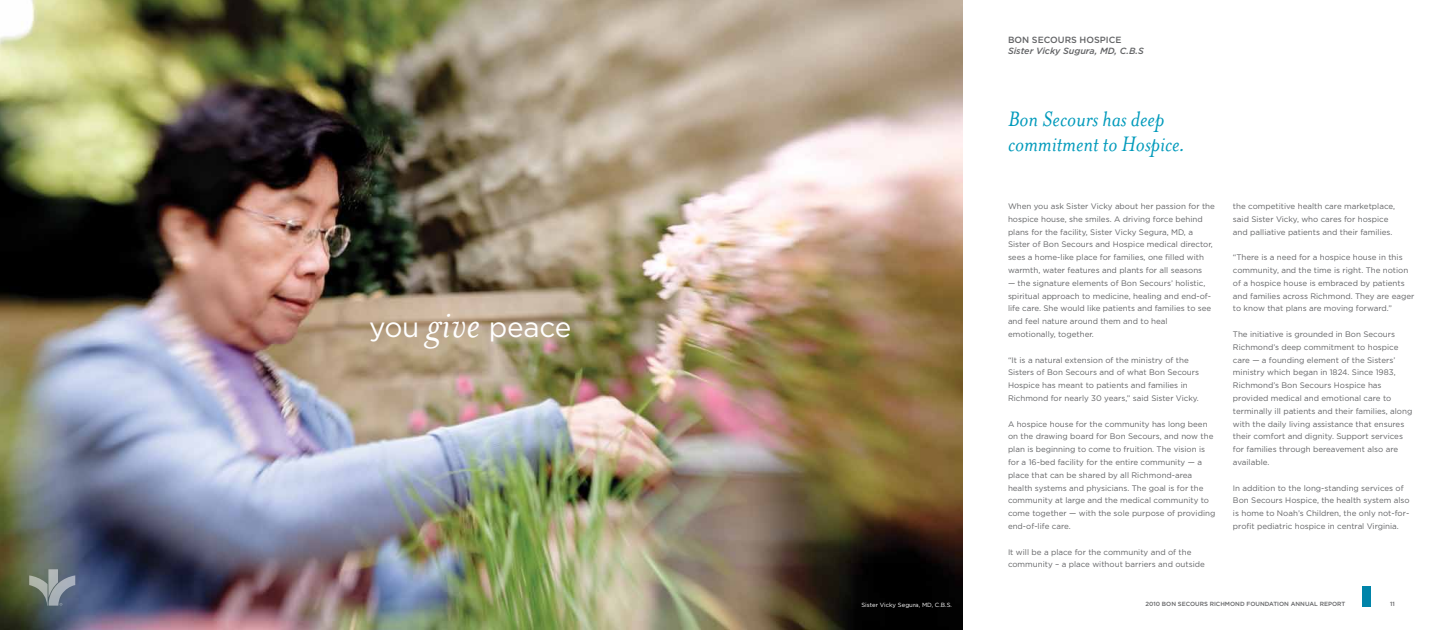
<style>
.page{position:relative;width:1440px;height:630px;background:#fff}
.page>*{position:absolute;margin:0;border:0;box-sizing:border-box;transform-origin:0 0}
.t1{font:28px "Gotham";letter-spacing:-.01em;color:#fff}
.t2{font:italic 24px/25px "Mrs Eaves";color:#009abb}
.t3{font:italic 500 9px "Gotham";color:#636466}
.t4{font:500 9px "Gotham";color:#636466}
.t5{font:8px/12.8px "Gotham";color:#636466}
.t6{font:500 6px "Gotham";color:#636466}
.t7{font:6px "Gotham";color:#fff}
.s1{font-family:"Mrs Eaves";font-style:italic;font-size:44px}
</style>
<div class="page">
<img style="left:0;top:0;width:963px;height:630px">
<svg style="left:29px;top:569px;width:46px;height:37px;background:#7d8889"></svg>
<div style="left:1363px;top:586px;width:8px;height:20px;background:#0084a9"></div>
<h1 class="t1" style="left:369px;top:309px;width:204px">you <span class="s1">give</span> peace</h1>
<p class="t7" style="left:861px;top:601px;width:92px">Sister Vicky Segura, MD, C.B.S.</p>
<p class="t4" style="left:1008px;top:34px;width:115px">BON SECOURS HOSPICE</p>
<p class="t3" style="left:1008px;top:45px;width:137px">Sister Vicky Sugura, MD, C.B.S</p>
<h2 class="t2" style="left:1008px;top:106px;width:179px">Bon Secours has deep commitment to Hospice.</h2>
<p class="t5" style="left:1008px;top:200px;width:208px">When you ask Sister Vicky about her passion for the hospice house, she smiles. A driving force behind plans for the facility, Sister Vicky Segura, MD, a Sister of Bon Secours and Hospice medical director, sees a home-like place for families, one filled with warmth, water features and plants for all seasons</p>
<p class="t5" style="left:1008px;top:276px;width:205px">— the signature elements of Bon Secours’ holistic, spiritual approach to medicine, healing and end-of&shy;life care. She would like patients and families to see and feel nature around them and to heal emotionally, together.</p>
<p class="t5" style="left:1008px;top:353px;width:193px">“It is a natural extension of the ministry of the Sisters of Bon Secours and of what Bon Secours Hospice has meant to patients and families in Richmond for nearly 30 years,” said Sister Vicky.</p>
<p class="t5" style="left:1008px;top:417px;width:209px">A hospice house for the community has long been on the drawing board for Bon Secours, and now the plan is beginning to come to fruition. The vision is for a 16-bed facility for the entire community — a place that can be shared by all Richmond-area health systems and physicians. The goal is for the community at large and the medical community to come together — with the sole purpose of providing end-of-life care.</p>
<p class="t5" style="left:1008px;top:545px;width:198px">It will be a place for the community and of the community – a place without barriers and outside</p>
<p class="t6" style="left:1145px;top:600px;width:201px">2010 BON SECOURS RICHMOND FOUNDATION ANNUAL REPORT</p>
<p class="t6" style="left:1390px;top:600px;width:6px">11</p>
<p class="t5" style="left:1233px;top:200px;width:164px">the competitive health care marketplace, said Sister Vicky, who cares for hospice and palliative patients and their families.</p>
<p class="t5" style="left:1233px;top:251px;width:183px">“There is a need for a hospice house in this community, and the time is right. The notion of a hospice house is embraced by patients and families across Richmond. They are eager to know that plans are moving forward.”</p>
<p class="t5" style="left:1233px;top:328px;width:181px">The initiative is grounded in Bon Secours Richmond’s deep commitment to hospice care — a founding element of the Sisters’ ministry which began in 1824. Since 1983, Richmond’s Bon Secours Hospice has provided medical and emotional care to terminally ill patients and their families, along with the daily living assistance that ensures their comfort and dignity. Support services for families through bereavement also are available.</p>
<p class="t5" style="left:1233px;top:481px;width:178px">In addition to the long-standing services of Bon Secours Hospice, the health system also is home to Noah’s Children, the only not-for&shy;profit pediatric hospice in central Virginia.</p>
</div>
